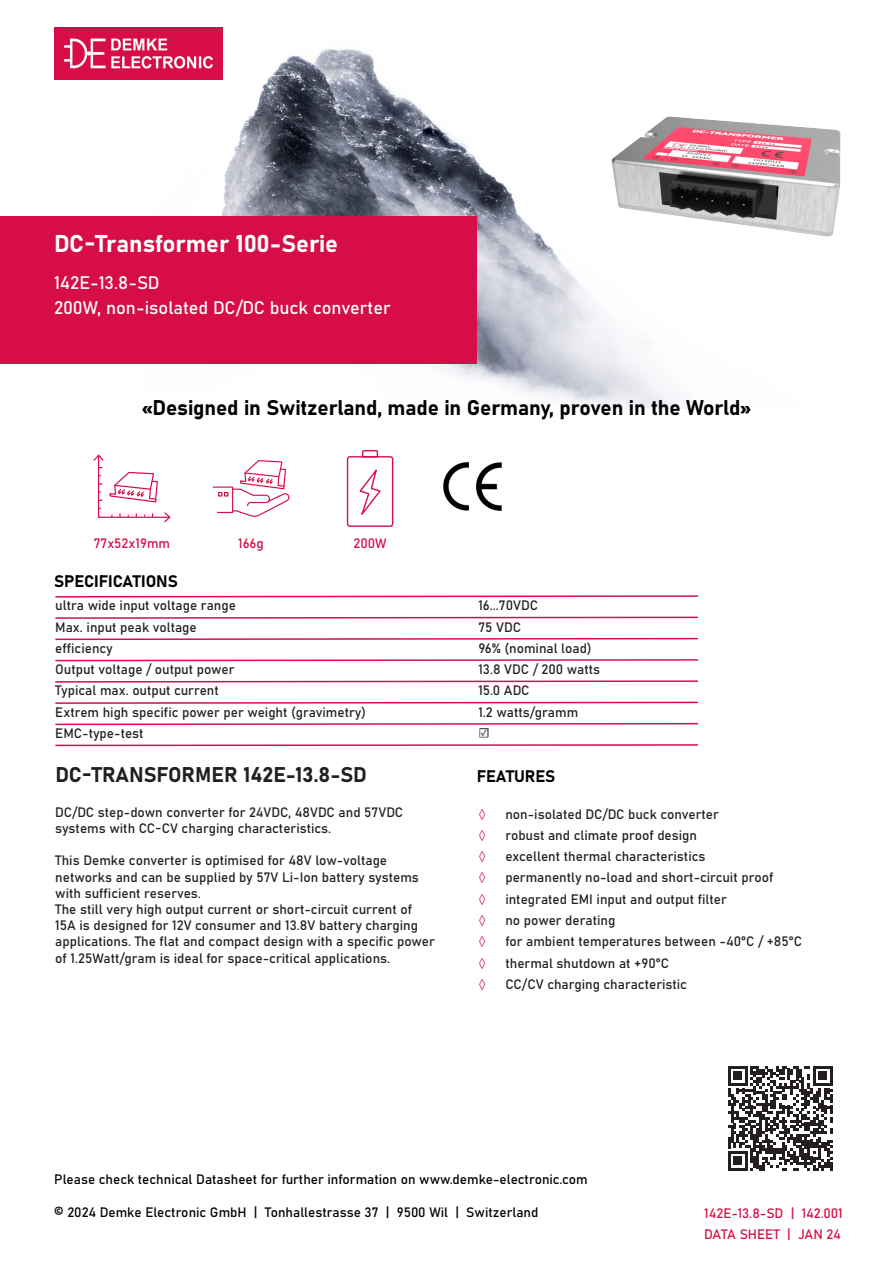
<style>
.page{position:relative;width:893px;height:1263px;background:#fff}
.page>*{position:absolute;margin:0;border:0;box-sizing:border-box;transform-origin:0 0}
.t1{font:24px "Bahnschrift";color:#fff}
.t2{font:21px "Bahnschrift";letter-spacing:-.005em;color:#000}
.t3{font:21px "Bahnschrift";color:#231f20}
.t4{font:18px "Bahnschrift";color:#fff}
.t5{font:16.5px "Bahnschrift";letter-spacing:-.005em;color:#000}
.t6{font:13.5px/16.2px "Bahnschrift";color:#231f20}
.t7{font:13.5px "Bahnschrift";color:#000}
.DIM_gew_AW_Absatz{font:13.5px "Bahnschrift";color:#d60d47}
.t8{font:13.5px "Minion Pro";color:#d60d47}
.t9{font:13.5px "Minion Pro";color:#231f20}
</style>
<div class="page">
<img style="left:54px;top:27px;width:630px;height:382px">
<img style="left:54px;top:28px;width:169px;height:51px">
<div style="left:0;top:216px;width:477px;height:148px;background:#d60d47"></div>
<svg style="left:55px;top:595px;width:643px;height:3px"></svg>
<svg style="left:55px;top:616px;width:643px;height:3px"></svg>
<svg style="left:55px;top:637px;width:643px;height:4px"></svg>
<svg style="left:55px;top:659px;width:643px;height:3px"></svg>
<svg style="left:55px;top:680px;width:643px;height:3px"></svg>
<svg style="left:55px;top:701px;width:643px;height:3px"></svg>
<svg style="left:55px;top:722px;width:643px;height:4px"></svg>
<svg style="left:55px;top:744px;width:643px;height:3px"></svg>
<svg style="left:94px;top:454px;width:76px;height:69px"></svg>
<svg style="left:213px;top:460px;width:76px;height:57px"></svg>
<svg style="left:346px;top:450px;width:48px;height:77px"></svg>
<img style="left:443px;top:462px;width:59px;height:49px">
<svg style="left:728px;top:1066px;width:105px;height:105px"></svg>
<img style="left:605px;top:89px;width:236px;height:197px">
<p class="t1" style="left:54px;top:225px;width:286px">DC-Transformer 100-Serie</p>
<p class="t4" style="left:54px;top:269px;width:107px">142E-13.8-SD</p>
<p class="t4" style="left:54px;top:294px;width:338px">200W, non-isolated DC/DC buck converter</p>
<h2 class="t2" style="left:142px;top:392px;width:610px">«Designed in Switzerland, made in Germany, proven in the World»</h2>
<p class="DIM_gew_AW_Absatz" style="left:94px;top:532px;width:78px">77x52x19mm</p>
<p class="DIM_gew_AW_Absatz" style="left:238px;top:532px;width:27px">166g</p>
<p class="DIM_gew_AW_Absatz" style="left:354px;top:533px;width:35px">200W</p>
<p class="t5" style="left:54px;top:569px;width:125px">SPECIFICATIONS</p>
<p class="t6" style="left:55px;top:596px;width:182px">ultra wide input voltage range</p>
<p class="t6" style="left:478px;top:596px;width:61px">16...70VDC</p>
<p class="t6" style="left:478px;top:618px;width:44px">75 VDC</p>
<p class="t6" style="left:55px;top:639px;width:59px">efficiency</p>
<p class="t6" style="left:478px;top:639px;width:115px">96% (nominal load)</p>
<p class="t6" style="left:55px;top:660px;width:181px">Output voltage / output power</p>
<p class="t6" style="left:478px;top:660px;width:123px">13.8 VDC / 200 watts</p>
<p class="t6" style="left:55px;top:682px;width:165px">Typical max. output current</p>
<p class="t6" style="left:478px;top:682px;width:53px">15.0 ADC</p>
<p class="t6" style="left:55px;top:703px;width:312px">Extrem high specific power per weight (gravimetry)</p>
<p class="t6" style="left:478px;top:703px;width:101px">1.2 watts/gramm</p>
<p class="t6" style="left:55px;top:724px;width:90px">EMC-type-test</p>
<p class="t9" style="left:478px;top:724px;width:13px">☑</p>
<p class="t6" style="left:55px;top:618px;width:143px">Max. input peak voltage</p>
<p class="t3" style="left:55px;top:759px;width:313px">DC-TRANSFORMER 142E-13.8-SD</p>
<p class="t6" style="left:55px;top:803px;width:350px">DC/DC step-down converter for 24VDC, 48VDC and 57VDC systems with CC-CV charging characteristics.</p>
<p class="t6" style="left:55px;top:851px;width:365px">This Demke converter is optimised for 48V low-voltage networks and can be supplied by 57V Li-Ion battery systems with sufficient reserves.</p>
<p class="t6" style="left:55px;top:900px;width:381px">The still very high output current or short-circuit current of 15A is designed for 12V consumer and 13.8V battery charging applications. The flat and compact design with a specific power of 1.25Watt/gram is ideal for space-critical applications.</p>
<p class="t5" style="left:477px;top:763px;width:80px">FEATURES</p>
<p class="t8" style="left:478px;top:805px;width:9px">◊</p>
<p class="t6" style="left:505px;top:805px;width:215px">non-isolated DC/DC buck converter</p>
<p class="t8" style="left:478px;top:827px;width:9px">◊</p>
<p class="t6" style="left:505px;top:826px;width:193px">robust and climate proof design</p>
<p class="t8" style="left:478px;top:848px;width:9px">◊</p>
<p class="t6" style="left:505px;top:847px;width:202px">excellent thermal characteristics</p>
<p class="t8" style="left:478px;top:869px;width:9px">◊</p>
<p class="t6" style="left:505px;top:869px;width:269px">permanently no-load and short-circuit proof</p>
<p class="t8" style="left:478px;top:890px;width:9px">◊</p>
<p class="t6" style="left:505px;top:890px;width:223px">integrated EMI input and output filter</p>
<p class="t8" style="left:478px;top:912px;width:9px">◊</p>
<p class="t6" style="left:505px;top:911px;width:111px">no power derating</p>
<p class="t8" style="left:478px;top:933px;width:9px">◊</p>
<p class="t6" style="left:505px;top:932px;width:298px">for ambient temperatures between -40°C / +85°C</p>
<p class="t8" style="left:478px;top:954px;width:9px">◊</p>
<p class="t6" style="left:505px;top:954px;width:165px">thermal shutdown at +90°C</p>
<p class="t8" style="left:478px;top:975px;width:9px">◊</p>
<p class="t6" style="left:505px;top:975px;width:183px">CC/CV charging characteristic</p>
<p class="t7" style="left:54px;top:1169px;width:535px">Please check technical Datasheet for further information on www.demke-electronic.com</p>
<p class="t7" style="left:54px;top:1202px;width:486px">© 2024 Demke Electronic GmbH | Tonhallestrasse 37 | 9500 Wil | Switzerland</p>
<p class="DIM_gew_AW_Absatz" style="left:704px;top:1203px;width:140px">142E-13.8-SD | 142.001</p>
<p class="DIM_gew_AW_Absatz" style="left:704px;top:1224px;width:138px">DATA SHEET | JAN 24</p>
</div>
